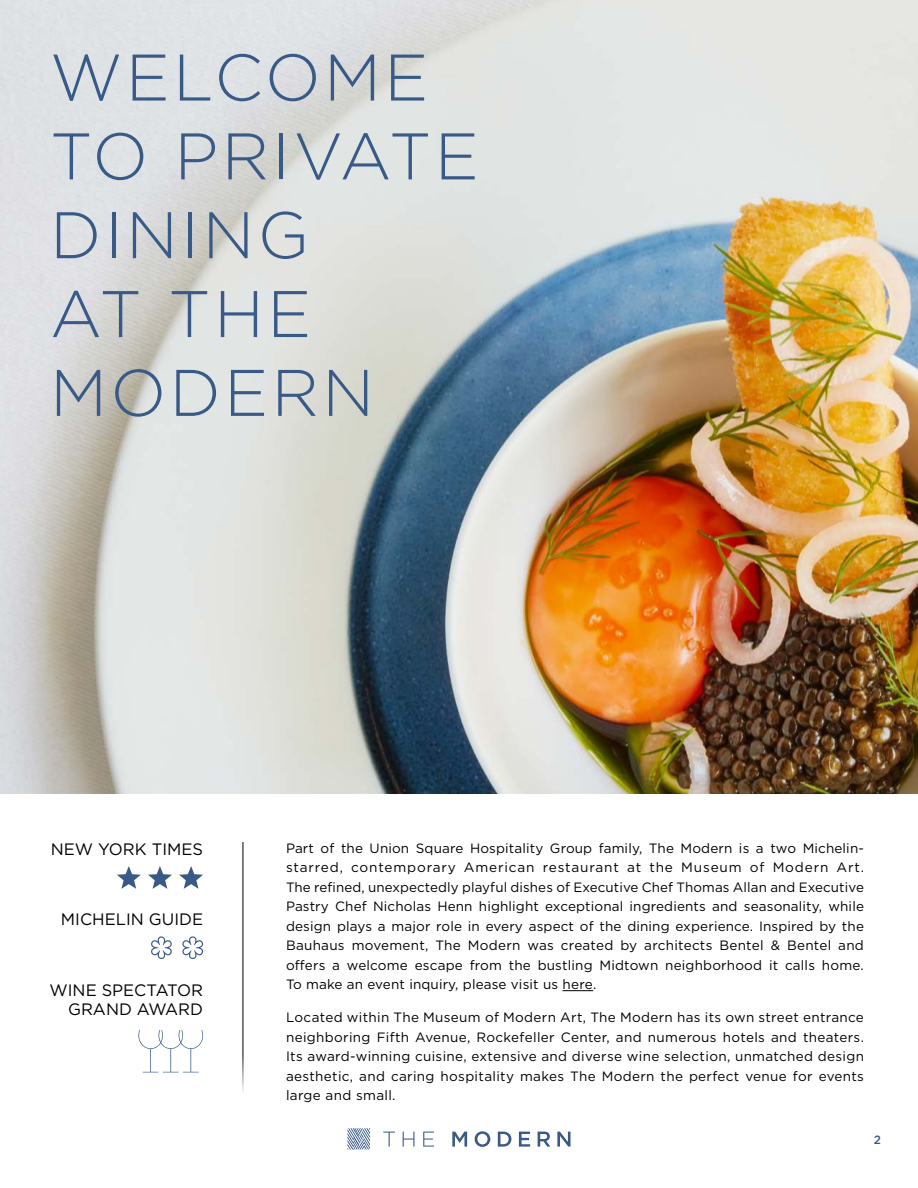
<style>
.page{position:relative;width:918px;height:1188px;background:#fff}
.page>*{position:absolute;margin:0;border:0;box-sizing:border-box;transform-origin:0 0}
.t1{font:300 65.7px/78.9px "Gotham";letter-spacing:.05em;color:#395a87}
.t2{font:16.5px/19.8px "Gotham";color:#000;text-align:right}
.t3{font:13.5px/19.5px "Gotham";letter-spacing:.015em;color:#000;text-align:justify}
.t4{font:500 12px "Gotham";color:#395a87}
.s1{color:#000101}
</style>
<div class="page">
<img style="left:0;top:0;width:918px;height:793px">
<hr style="left:562px;top:990px;width:31px;height:1px;background:#000101">
<hr style="left:243px;top:842px;width:1px;height:283px;background:#000">
<svg style="left:117px;top:866px;width:24px;height:23px"></svg>
<svg style="left:148px;top:866px;width:24px;height:23px"></svg>
<svg style="left:179px;top:866px;width:24px;height:23px"></svg>
<svg style="left:151px;top:936px;width:21px;height:23px"></svg>
<svg style="left:182px;top:936px;width:21px;height:23px"></svg>
<svg style="left:138px;top:1030px;width:66px;height:42px"></svg>
<svg style="left:348px;top:1128px;width:22px;height:21px"></svg>
<svg style="left:383px;top:1132px;width:12px;height:15px"></svg>
<svg style="left:403px;top:1132px;width:11px;height:15px"></svg>
<svg style="left:423px;top:1132px;width:11px;height:15px"></svg>
<svg style="left:452px;top:1132px;width:15px;height:15px"></svg>
<svg style="left:475px;top:1131px;width:15px;height:16px"></svg>
<svg style="left:498px;top:1132px;width:13px;height:15px"></svg>
<svg style="left:519px;top:1132px;width:11px;height:15px"></svg>
<svg style="left:538px;top:1132px;width:12px;height:15px"></svg>
<svg style="left:557px;top:1132px;width:13px;height:15px"></svg>
<h1 class="t1" style="left:50px;top:36px;width:430px">WELCOME<br>TO PRIVATE<br>DINING<br>AT THE<br>MODERN</h1>
<p class="t2" style="left:51px;top:839px;width:154px">NEW YORK TIMES</p>
<p class="t2" style="left:61px;top:909px;width:144px">MICHELIN GUIDE</p>
<p class="t2" style="left:50px;top:980px;width:155px">WINE SPECTATOR<br>GRAND AWARD</p>
<p class="t3" style="left:286px;top:838px;width:580px">Part of the Union Square Hospitality Group family, The Modern is a two Michelin&shy;starred, contemporary American restaurant at the Museum of Modern Art.<br>The refined, unexpectedly playful dishes of Executive Chef Thomas Allan and Executive Pastry Chef Nicholas Henn highlight exceptional ingredients and seasonality, while design plays a major role in every aspect of the dining experience. Inspired by the Bauhaus movement, The Modern was created by architects Bentel &amp; Bentel and offers a welcome escape from the bustling Midtown neighborhood it calls home.<br>To make an event inquiry, please visit us <span class="s1">here</span>.</p>
<p class="t3" style="left:286px;top:1008px;width:580px">Located within The Museum of Modern Art, The Modern has its own street entrance neighboring Fifth Avenue, Rockefeller Center, and numerous hotels and theaters.<br>Its award-winning cuisine, extensive and diverse wine selection, unmatched design aesthetic, and caring hospitality makes The Modern the perfect venue for events large and small.</p>
<p class="t4" style="left:874px;top:1132px;width:9px">2</p>
</div>
